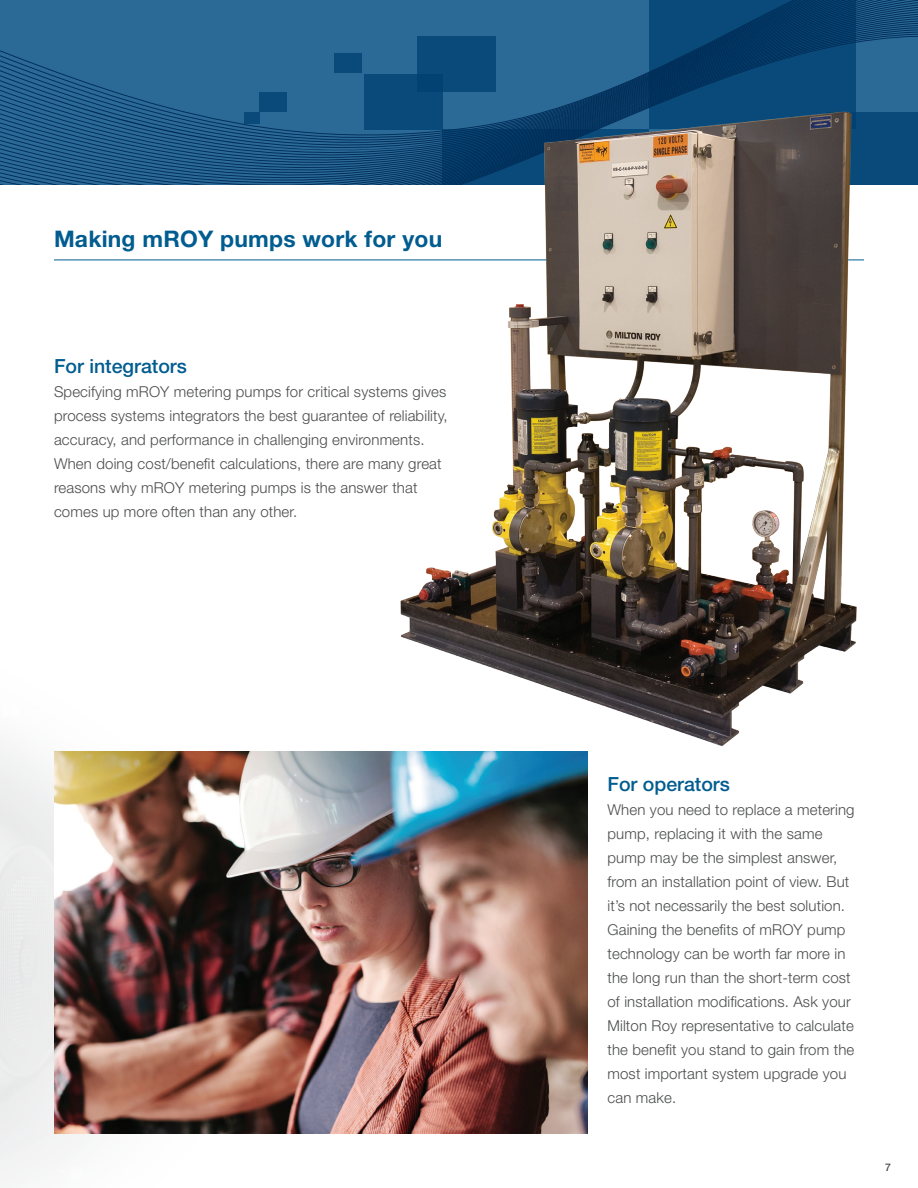
<style>
.page{position:relative;width:918px;height:1188px;background:#fff}
.page>*{position:absolute;margin:0;border:0;box-sizing:border-box;transform-origin:0 0}
.t1{font:700 22.8px "Helvetica Neue LT Pro";letter-spacing:.01em;color:#015c90}
.t2{font:500 19.5px "Helvetica Neue LT Pro";color:#015c90}
.t3{font:300 15px/24px "Helvetica Neue LT Pro";letter-spacing:.01em;color:#4b4c4d}
.t4{font:500 10.5px "Helvetica Neue LT Pro";color:#4b4c4d}
</style>
<div class="page">
<img style="left:0;top:745px;width:248px;height:443px">
<img style="left:54px;top:752px;width:533px;height:381px">
<svg style="left:0;top:0;width:918px;height:185px;background:#1e5a88"></svg>
<hr style="left:54px;top:260px;width:810px;height:1px;background:#015c90">
<img style="left:397px;top:106px;width:466px;height:640px">
<h1 class="t1" style="left:54px;top:224px;width:390px">Making mROY pumps work for you</h1>
<h2 class="t2" style="left:54px;top:355px;width:134px">For integrators</h2>
<p class="t3" style="left:54px;top:380px;width:395px">Specifying mROY metering pumps for critical systems gives process systems integrators the best guarantee of reliability, accuracy, and performance in challenging environments.<br>When doing cost/benefit calculations, there are many great reasons why mROY metering pumps is the answer that comes up more often than any other.</p>
<h2 class="t2" style="left:608px;top:772px;width:124px">For operators</h2>
<p class="t3" style="left:608px;top:797px;width:249px">When you need to replace a metering pump, replacing it with the same pump may be the simplest answer, from an installation point of view. But it’s not necessarily the best solution.<br>Gaining the benefits of mROY pump technology can be worth far more in the long run than the short-term cost of installation modifications. Ask your Milton Roy representative to calculate the benefit you stand to gain from the most important system upgrade you can make.</p>
<p class="t4" style="left:885px;top:1161px;width:7px">7</p>
</div>
